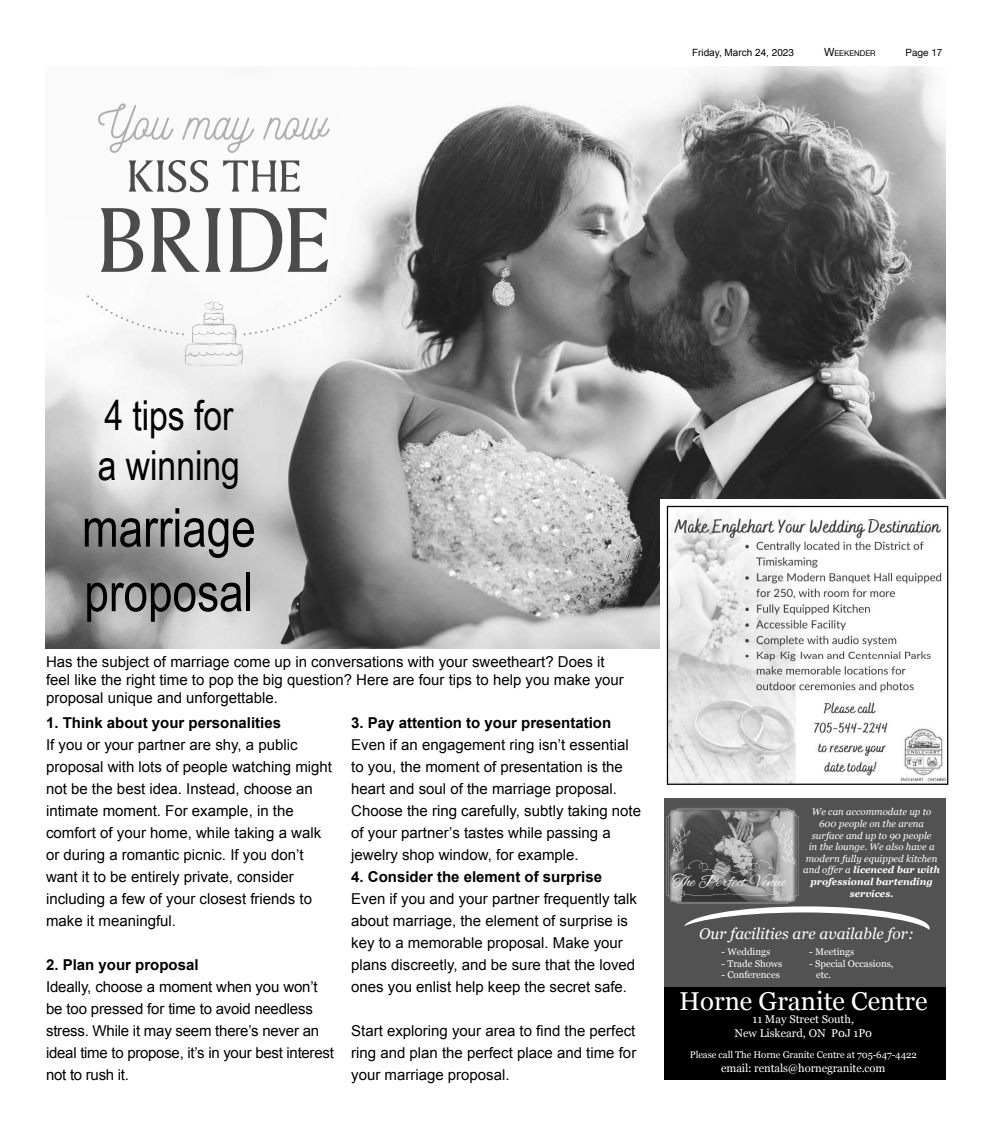
<style>
.page{position:relative;width:990px;height:1125px;background:#fff}
.page>*{position:absolute;margin:0;border:0;box-sizing:border-box;transform-origin:0 0}
.t1{font:53.75px/64.5px "Arial Narrow";color:#000}
.t2{font:41.25px/49.5px "Arial Narrow";color:#000}
.t3{font:25.75px "Georgia";color:#fff}
.t4{font:17.5px "Alex Brush";color:#fff}
.t5{font:italic 15.5px "Georgia";color:#fff}
.t6{font:15px/22px "Arial";color:#000}
.t7{font:700 15px "Arial";color:#000}
.t8{font:11.25px/13.5px "Georgia";color:#fff;text-align:center}
.t9{font:10px "Arial";color:#000}
.t10{font:10px "Helvetica Neue";color:#000}
.t11{font:italic 9.62px/11.6px "Georgia";color:#fff;text-align:center}
.t12{font:9.62px/11.6px "Georgia";color:#fff}
.t13{font:7.88px "Helvetica Neue";color:#000}
.s1{font-family:"Helvetica"}
.s2{font-size:11.25px}
.s3{font-weight:700}
</style>
<div class="page">
<img style="left:45px;top:66px;width:900px;height:582px">
<div style="left:664px;top:798px;width:282px;height:190px;background:#525252"></div>
<div style="left:684px;top:906px;width:246px;height:44px;background:#fff;border-radius:50%"></div>
<div style="left:675px;top:912px;width:257px;height:44px;background:#525252;border-radius:50%"></div>
<div style="left:664px;top:987px;width:282px;height:92px;background:#000"></div>
<svg style="left:667px;top:808px;width:132px;height:96px"></svg>
<div style="left:661px;top:500px;width:312px;height:156px;background:#fff"></div>
<svg style="left:667px;top:506px;width:281px;height:279px"></svg>
<img style="left:185px;top:313px;width:46px;height:52px">
<img style="left:205px;top:302px;width:18px;height:9px">
<svg style="left:87px;top:295px;width:97px;height:40px"></svg>
<svg style="left:244px;top:295px;width:97px;height:40px"></svg>
<svg style="left:98px;top:103px;width:75px;height:50px"></svg>
<svg style="left:182px;top:117px;width:72px;height:36px"></svg>
<svg style="left:263px;top:118px;width:67px;height:22px"></svg>
<svg style="left:129px;top:160px;width:79px;height:32px"></svg>
<svg style="left:223px;top:160px;width:77px;height:32px"></svg>
<svg style="left:101px;top:208px;width:42px;height:64px"></svg>
<svg style="left:151px;top:208px;width:70px;height:64px"></svg>
<svg style="left:229px;top:208px;width:99px;height:64px"></svg>
<img style="left:187px;top:339px;width:55px;height:26px">
<svg style="left:212px;top:303px;width:11px;height:20px"></svg>
<p class="t9" style="left:692px;top:46px;width:104px">Friday, March 24, <span class="s1">2023</span></p>
<p class="t13" style="left:824px;top:47px;width:53px"><span class="s2">W</span>EEKENDER</p>
<p class="t10" style="left:906px;top:45px;width:38px">Page 17</p>
<h2 class="t2" style="left:98px;top:389px;width:144px">4 tips for a winning</h2>
<h1 class="t1" style="left:82px;top:493px;width:175px">marriage proposal</h1>
<p class="t6" style="left:46px;top:653px;width:579px;line-height:18px">Has the subject of marriage come up in conversations with your sweetheart? Does it feel like the right time to pop the big question? Here are four tips to help you make your proposal unique and unforgettable.</p>
<p class="t7" style="left:46px;top:713px;width:237px">1. Think about your personalities</p>
<p class="t6" style="left:46px;top:734px;width:287px">If you or your partner are shy, a public proposal with lots of people watching might not be the best idea. Instead, choose an intimate moment. For example, in the comfort of your home, while taking a walk or during a romantic picnic. If you don’t want it to be entirely private, consider including a few of your closest friends to make it meaningful.</p>
<p class="t7" style="left:46px;top:955px;width:154px">2. Plan your proposal</p>
<p class="t6" style="left:46px;top:976px;width:289px">Ideally, choose a moment when you won’t be too pressed for time to avoid needless stress. While it may seem there’s never an ideal time to propose, it’s in your best interest not to rush it.</p>
<p class="t7" style="left:351px;top:713px;width:262px">3. Pay attention to your presentation</p>
<p class="t6" style="left:351px;top:734px;width:291px">Even if an engagement ring isn’t essential to you, the moment of presentation is the heart and soul of the marriage proposal.<br>Choose the ring carefully, subtly taking note of your partner’s tastes while passing a jewelry shop window, for example.</p>
<p class="t7" style="left:351px;top:867px;width:252px">4. Consider the element of surprise</p>
<p class="t6" style="left:351px;top:888px;width:287px">Even if you and your partner frequently talk about marriage, the element of surprise is key to a memorable proposal. Make your plans discreetly, and be sure that the loved ones you enlist help keep the secret safe.</p>
<p class="t6" style="left:351px;top:1020px;width:287px;text-align:justify">Start exploring your area to find the perfect ring and plan the perfect place and time for your marriage proposal.</p>
<p class="t11" style="left:803px;top:806px;width:138px">We can accommodate up to<br>600 people on the arena surface and up to 90 people<br>in the lounge. We also have a modern fully equipped kitchen and offer a <span class="s3">licenced bar with professional bartending services.</span></p>
<p class="t5" style="left:699px;top:922px;width:216px">Our facilities are available for:</p>
<p class="t12" style="left:721px;top:946px;width:50px">- Weddings</p>
<p class="t12" style="left:721px;top:957px;width:62px">- Trade Shows</p>
<p class="t12" style="left:721px;top:969px;width:60px">- Conferences</p>
<p class="t4" style="left:672px;top:871px;width:115px">The Perfect Venue</p>
<p class="t12" style="left:809px;top:946px;width:47px">- Meetings</p>
<p class="t12" style="left:816px;top:957px;width:79px;text-indent:-7px">- Special Occasions, etc.</p>
<h3 class="t3" style="left:679px;top:982px;width:250px">Horne Granite Centre</h3>
<p class="t8" style="left:735px;top:1012px;width:139px">11 May Street South,<br>New Liskeard, ON P0J 1P0</p>
<p class="t12" style="left:690px;top:1049px;width:228px">Please call The Horne Granite Centre at 705-647-4422</p>
<p class="t8" style="left:721px;top:1061px;width:166px">email: rentals@hornegranite.com</p>
</div>
